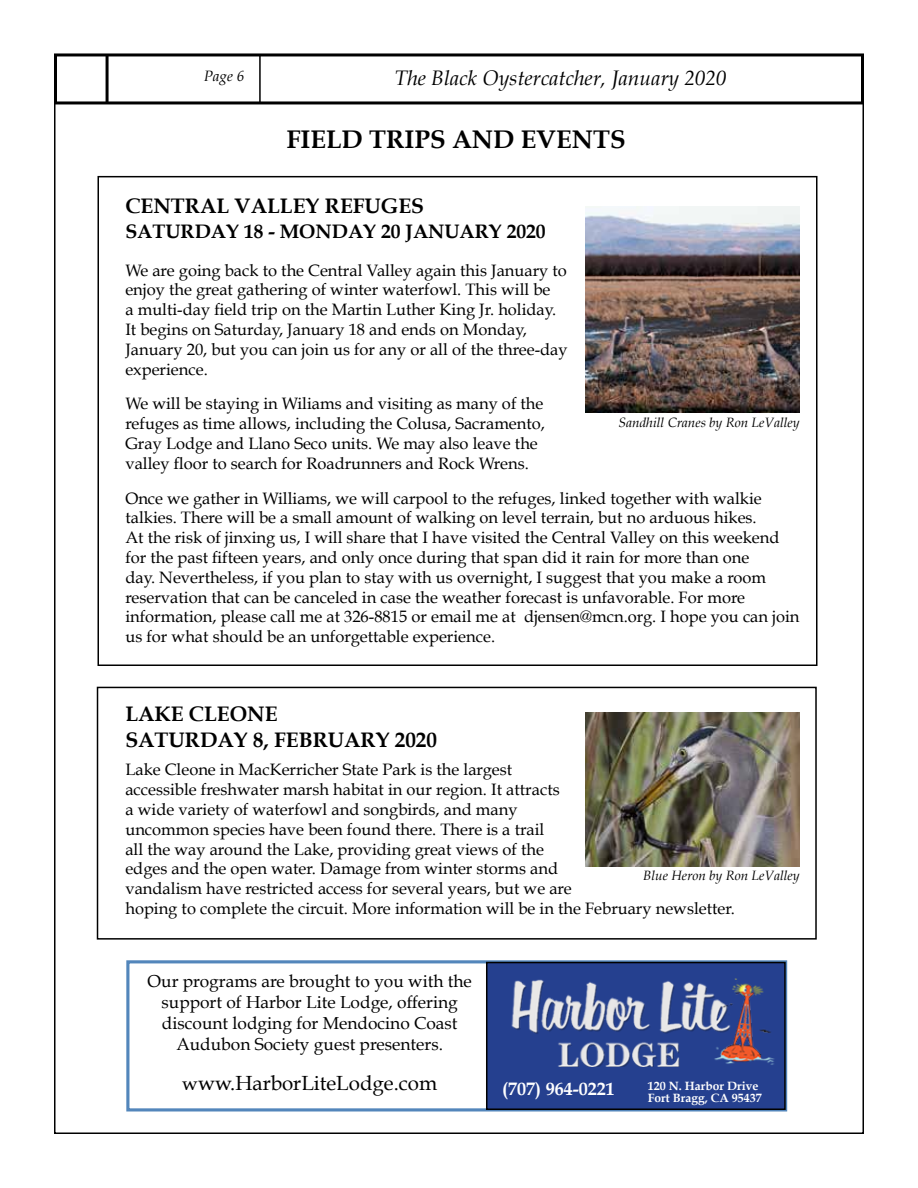
<style>
.page{position:relative;width:918px;height:1188px;background:#fff}
.page>*{position:absolute;margin:0;border:0;box-sizing:border-box;transform-origin:0 0}
.t1{font:700 25.5px "Book Antiqua";color:#000}
.t2{font:700 21px/25.2px "Book Antiqua";color:#000}
.t3{font:italic 21px "Book Antiqua";color:#000}
.t4{font:20.4px "Book Antiqua";color:#000}
.t5{font:700 19.5px "Book Antiqua";color:#000}
.t6{font:700 18px "Book Antiqua";color:#fff}
.t7{font:17.4px/20.9px "Book Antiqua";color:#000;text-align:center}
.t8{font:16.5px/19.8px "Book Antiqua";color:#000}
.t9{font:italic 15px "Book Antiqua";color:#000}
.t10{font:italic 13.5px "Book Antiqua";color:#000}
.t11{font:700 12px/12px "Book Antiqua";color:#fff}
.s1{font-size:18.9px}
</style>
<div class="page">
<div style="left:97px;top:687px;width:720px;height:253px;border:2px solid #000"></div>
<div style="left:126px;top:960px;width:661px;height:152px;border:3px solid #5386bb"></div>
<div style="left:487px;top:963px;width:298px;height:146px;background:#25408f"></div>
<div style="left:486px;top:962px;width:300px;height:148px;border:2px solid #000"></div>
<div style="left:54px;top:53px;width:810px;height:51px;border:3px solid #000"></div>
<hr style="left:106px;top:55px;width:3px;height:48px;background:#000">
<hr style="left:259px;top:55px;width:2px;height:48px;background:#000">
<img style="left:511px;top:978px;width:263px;height:88px">
<div style="left:98px;top:176px;width:720px;height:490px;border:2px solid #000"></div>
<img style="left:586px;top:206px;width:214px;height:207px">
<img style="left:586px;top:713px;width:214px;height:154px">
<p class="t9" style="left:204px;top:67px;width:42px">Page 6</p>
<p class="t3" style="left:395px;top:65px;width:333px">The Black Oystercatcher, January 2020</p>
<h1 class="t1" style="left:286px;top:125px;width:337px">FIELD TRIPS AND EVENTS</h1>
<p class="t2" style="left:125px;top:193px;width:297px">CENTRAL VALLEY REFUGES</p>
<p class="t5" style="left:125px;top:220px;width:422px">SATURDAY 18 - MONDAY 20 JANUARY 2020</p>
<p class="t8" style="left:125px;top:260px;width:444px">We are going back to the Central Valley again this January to enjoy the great gathering of winter waterfowl. This will be<br>a multi-day field trip on the Martin Luther King Jr. holiday.<br>It begins on Saturday, January 18 and ends on Monday, January 20, but you can join us for any or all of the three-day experience.</p>
<p class="t8" style="left:125px;top:394px;width:421px">We will be staying in Wiliams and visiting as many of the refuges as time allows, including the Colusa, Sacramento, Gray Lodge and Llano Seco units. We may also leave the valley floor to search for Roadrunners and Rock Wrens.</p>
<p class="t8" style="left:125px;top:488px;width:676px">Once we gather in Williams, we will carpool to the refuges, linked together with walkie talkies. There will be a small amount of walking on level terrain, but no arduous hikes.<br>At the risk of jinxing us, I will share that I have visited the Central Valley on this weekend for the past fifteen years, and only once during that span did it rain for more than one<br>day. Nevertheless, if you plan to stay with us overnight, I suggest that you make a room reservation that can be canceled in case the weather forecast is unfavorable. For more information, please call me at 326-8815 or email me at djensen@mcn.org. I hope you can join us for what should be an unforgettable experience.</p>
<p class="t10" style="left:619px;top:415px;width:183px">Sandhill Cranes by Ron LeValley</p>
<p class="t2" style="left:125px;top:702px;width:313px">LAKE CLEONE<br>SATURDAY 8, FEBRUARY 2020</p>
<p class="t8" style="left:125px;top:760px;width:611px">Lake Cleone in MacKerricher State Park is the largest<br>accessible freshwater marsh habitat in our region. It attracts<br>a wide variety of waterfowl and songbirds, and many<br>uncommon species have been found there. There is a trail<br>all the way around the Lake, providing great views of the<br>edges and the open water. Damage from winter storms and<br>vandalism have restricted access for several years, but we are<br>hoping to complete the circuit. More information will be in the February newsletter.</p>
<p class="t10" style="left:643px;top:867px;width:158px">Blue Heron by Ron LeValley</p>
<p class="t7" style="left:148px;top:971px;width:326px">Our programs are brought to you with the support of Harbor Lite Lodge, offering discount lodging for Mendocino Coast Audubon Society guest presenters.</p>
<p class="t4" style="left:182px;top:1070px;width:256px"><span class="s1">w</span>ww.HarborLiteLodge.com</p>
<p class="t6" style="left:502px;top:1078px;width:114px">(707) 964-0221</p>
<p class="t11" style="left:648px;top:1080px;width:116px">120 N. HARBOR DRIVE<br>FORT BRAGG, CA 95437</p>
</div>
